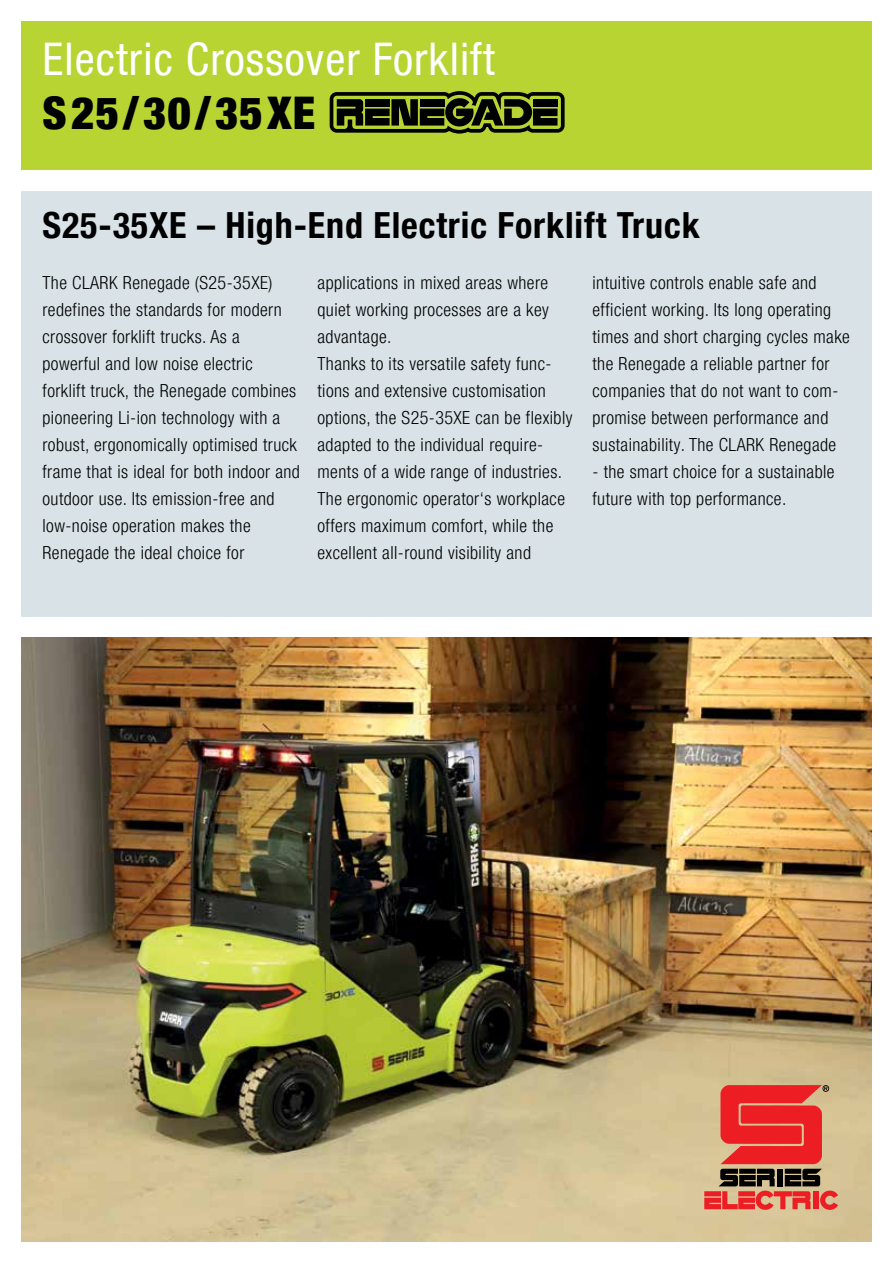
<style>
.page{position:relative;width:893px;height:1263px;background:#fff}
.page>*{position:absolute;margin:0;border:0;box-sizing:border-box;transform-origin:0 0}
.t1{font:condensed 45px "Helvetica Neue LT Pro";letter-spacing:.025em;color:#fff}
.t2{font:900 condensed 45px "Helvetica Neue LT Pro";letter-spacing:.025em;color:#000}
.t3{font:700 condensed 36px "Helvetica Neue LT Pro";letter-spacing:.025em;color:#000}
.t4{font:300 condensed 18px/27px "Helvetica Neue LT Pro";letter-spacing:.025em;color:#000}
</style>
<div class="page">
<img style="left:21px;top:638px;width:851px;height:604px">
<div style="left:21px;top:191px;width:851px;height:426px;background:#d8e2e7"></div>
<div style="left:21px;top:21px;width:851px;height:149px;background:#b7d433"></div>
<svg style="left:330px;top:91px;width:235px;height:43px"></svg>
<svg style="left:704px;top:1085px;width:134px;height:125px"></svg>
<h1 class="t1" style="left:43px;top:32px;width:454px">Electric Crossover Forklift</h1>
<h1 class="t2" style="left:43px;top:86px;width:274px">S25/30/35XE</h1>
<h2 class="t3" style="left:43px;top:204px;width:659px">S25-35XE – High-End Electric Forklift Truck</h2>
<p class="t4" style="left:43px;top:269px;width:259px">The CLARK Renegade (S25-35XE) redefines the standards for modern crossover forklift trucks. As a powerful and low noise electric forklift truck, the Renegade combines pioneering Li-ion technology with a robust, ergonomically optimised truck frame that is ideal for both indoor and outdoor use. Its emission-free and low-noise operation makes the Renegade the ideal choice for</p>
<p class="t4" style="left:317px;top:269px;width:256px">applications in mixed areas where quiet working processes are a key advantage.<br>Thanks to its versatile safety func&shy;tions and extensive customisation options, the S25-35XE can be flexibly adapted to the individual require&shy;ments of a wide range of industries.<br>The ergonomic operator‘s workplace offers maximum comfort, while the excellent all-round visibility and</p>
<p class="t4" style="left:592px;top:269px;width:259px">intuitive controls enable safe and efficient working. Its long operating times and short charging cycles make the Renegade a reliable partner for companies that do not want to com&shy;promise between performance and sustainability. The CLARK Renegade</p>
<p class="t4" style="left:592px;top:458px;width:244px">- the smart choice for a sustainable future with top performance.</p>
</div>
